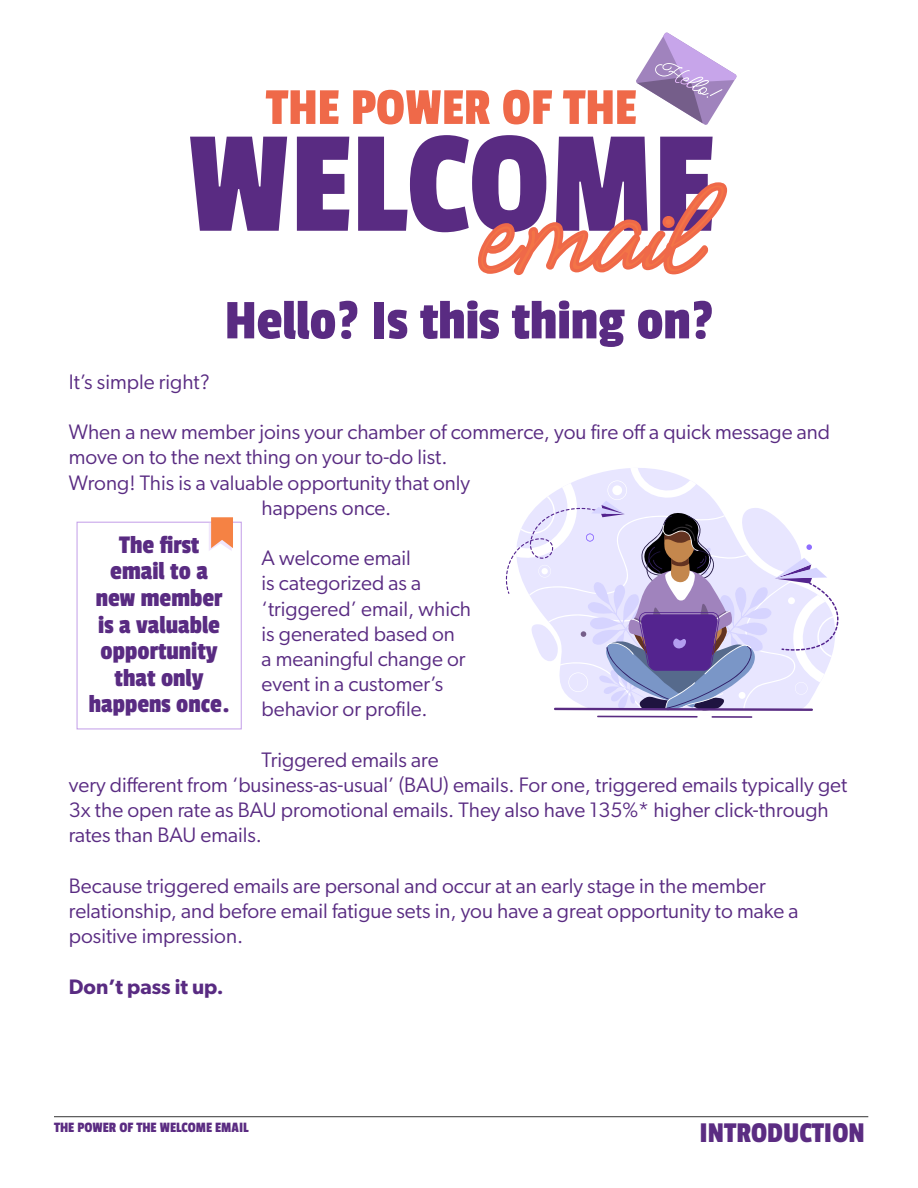
<style>
.page{position:relative;width:918px;height:1188px;background:#fff}
.page>*{position:absolute;margin:0;border:0;box-sizing:border-box;transform-origin:0 0}
.t1{font:58.5px "Passion One";color:#592b82}
.t2{font:54.15px "Passion One";color:#ef6949}
.t3{font:30px "Passion One";color:#5b2c82}
.t4{font:26.55px/26.5px "Passion One";color:#592b82;text-align:center}
.t5{font:21px/25.2px "Gibson";color:#592b82}
.t6{font:600 21px "Gibson";color:#592b82}
.t7{font:15px "Passion One";color:#5b2c82}
</style>
<div class="page">
<svg style="left:636px;top:32px;width:101px;height:93px"></svg>
<svg style="left:190px;top:135px;width:523px;height:97px;fill:#592b82"></svg>
<svg style="left:476px;top:180px;width:252px;height:96px"></svg>
<div style="left:77px;top:522px;width:165px;height:207px;border:1px solid #c7a5ea"></div>
<svg style="left:209px;top:517px;width:24px;height:34px"></svg>
<svg style="left:506px;top:468px;width:333px;height:250px"></svg>
<hr style="left:54px;top:1116px;width:814px;height:1px;background:#333">
<h2 class="t2" style="left:266px;top:79px;width:372px">THE POWER OF THE</h2>
<h1 class="t1" style="left:225px;top:290px;width:490px">Hello? Is this thing on?</h1>
<p class="t5" style="left:69px;top:369px;width:143px">It’s simple right?</p>
<p class="t5" style="left:69px;top:419px;width:763px">When a new member joins your chamber of commerce, you fire off a quick message and</p>
<p class="t5" style="left:69px;top:444px;width:380px">move on to the next thing on your to-do list.</p>
<p class="t5" style="left:69px;top:469px;width:403px">Wrong! This is a valuable opportunity that only</p>
<p class="t5" style="left:262px;top:495px;width:131px">happens once.</p>
<p class="t5" style="left:262px;top:545px;width:211px">A welcome email<br>is categorized as a ‘triggered’ email, which is generated based on<br>a meaningful change or event in a customer’s behavior or profile.</p>
<p class="t5" style="left:69px;top:747px;width:780px;text-indent:193px">Triggered emails are<br>very different from ‘business-as-usual’ (BAU) emails. For one, triggered emails typically get 3x the open rate as BAU promotional emails. They also have 135%* higher click-through rates than BAU emails.</p>
<p class="t5" style="left:69px;top:873px;width:731px">Because triggered emails are personal and occur at an early stage in the member relationship, and before email fatigue sets in, you have a great opportunity to make a positive impression.</p>
<p class="t6" style="left:69px;top:974px;width:156px">Don’t pass it up.</p>
<p class="t4" style="left:89px;top:531px;width:142px">The first email to a new member is a valuable opportunity that only happens once.</p>
<p class="t7" style="left:54px;top:1120px;width:196px">THE POWER OF THE WELCOME EMAIL</p>
<h3 class="t3" style="left:699px;top:1117px;width:167px">INTRODUCTION</h3>
</div>
